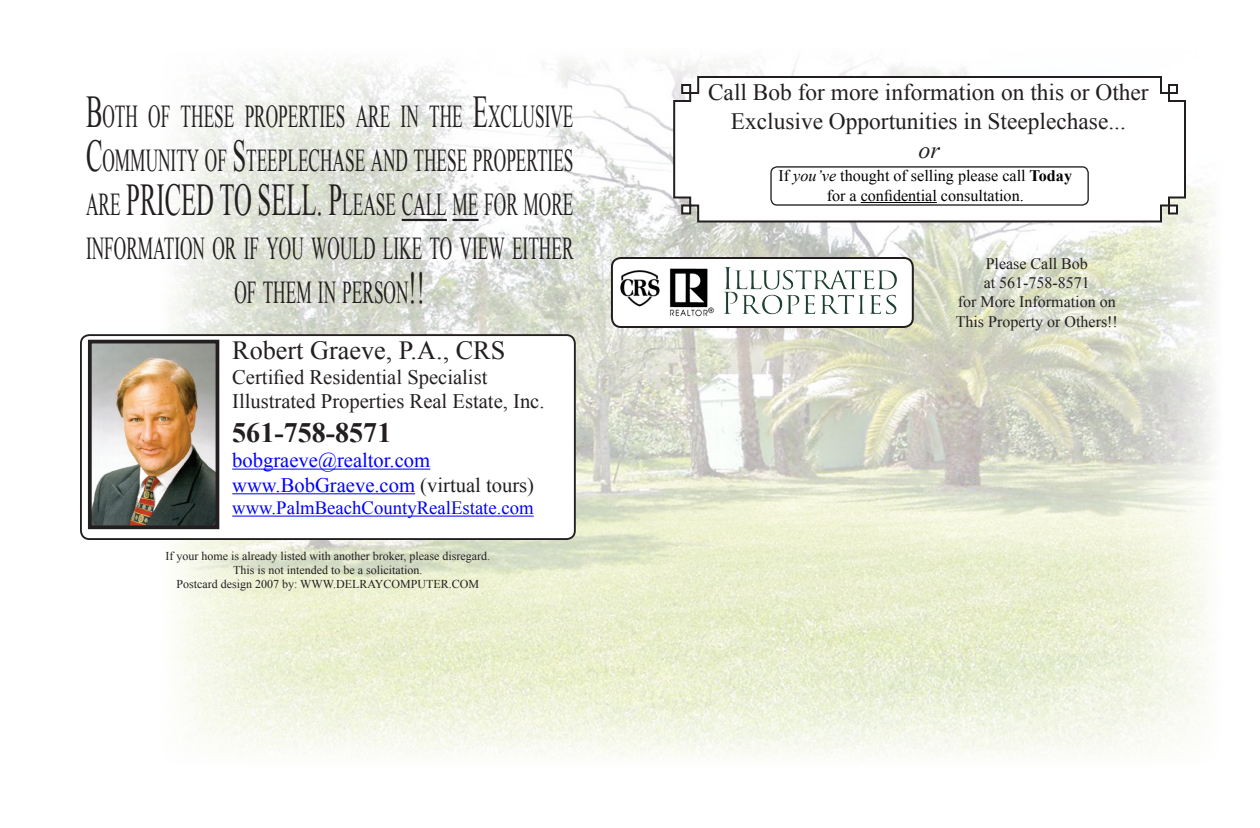
<style>
.page{position:relative;width:1260px;height:828px;background:#fff}
.page>*{position:absolute;margin:0;border:0;box-sizing:border-box;transform-origin:0 0}
.t1{font:45.6px "Times New Roman";color:#231f20;scale:.54 1}
.t2{font:31.8px/44px "Times New Roman";color:#231f20;scale:.54 1}
.t3{font:700 28px "Times New Roman";color:#231f20}
.t4{font:26.2px "Times New Roman";color:#231f20}
.t5{font:italic 24px "Times New Roman";color:#231f20}
.t6{font:23.4px/28.8px "Times New Roman";color:#231f20;text-align:center}
.t7{font:20.6px "Times New Roman";color:#231f20}
.t8{font:20.6px "Times New Roman";color:#00f}
.t9{font:18.8px "Times New Roman";color:#00f}
.t10{font:16.2px/19.4px "Times New Roman";color:#000;text-align:center}
.t11{font:16px "Times New Roman";color:#231f20}
.t12{font:12px "Times New Roman";color:#231f20}
.s1{font-size:45.6px}
.s2{font-size:31.8px}
.s3{color:#231f20}
.s4{font-style:italic}
.s5{font-weight:700}
</style>
<div class="page">
<img style="left:173px;top:60px;width:1041px;height:698px">
<div style="left:81px;top:335px;width:494px;height:204px;background:#fff;border-radius:8px"></div>
<div style="left:80px;top:334px;width:496px;height:206px;border:2px solid #231f20;border-radius:8px"></div>
<hr style="left:232px;top:469px;width:198px;height:1px;background:#00f">
<hr style="left:232px;top:493px;width:183px;height:1px;background:#00f">
<hr style="left:232px;top:516px;width:302px;height:1px;background:#00f">
<img style="left:93px;top:345px;width:121px;height:179px">
<div style="left:88px;top:340px;width:131px;height:189px;border:4px solid #231f20"></div>
<div style="left:612px;top:258px;width:301px;height:69px;background:#fff;border-radius:9px"></div>
<div style="left:611px;top:257px;width:303px;height:71px;border:2px solid #231f20;border-radius:9px"></div>
<img style="left:669px;top:268px;width:45px;height:49px">
<img style="left:620px;top:270px;width:40px;height:37px">
<img style="left:723px;top:267px;width:174px;height:48px">
<svg style="left:672px;top:75px;width:515px;height:149px"></svg>
<div style="left:771px;top:167px;width:317px;height:38px;background:#fff;border-radius:6px"></div>
<div style="left:770px;top:166px;width:319px;height:40px;border:1px solid #231f20;border-radius:6px"></div>
<hr style="left:861px;top:202px;width:76px;height:1px;background:#000">
<hr style="left:402px;top:219px;width:45px;height:2px;background:#231f20">
<hr style="left:453px;top:219px;width:26px;height:2px;background:#231f20">
<p class="t2" style="left:86px;top:94px;width:904px"><span class="s1">B</span>oth of these properties are in the <span class="s1">E</span>xclusive<br><span class="s1">C</span>ommunity of <span class="s1">S</span> teeplechase and these properties</p>
<p class="t1" style="left:86px;top:169px;width:103px"><span class="s2">are</span> PRICED</p>
<p class="t2" style="left:219px;top:182px;width:657px"><span class="s1">TO SELL . P</span>lease call me for more</p>
<p class="t2" style="left:86px;top:226px;width:904px">information or if you would like to view either</p>
<p class="t2" style="left:234px;top:270px;width:354px">of them in person<span class="s1">!!</span></p>
<p class="t4" style="left:232px;top:333px;width:275px">Robert Graeve, P.A., CRS</p>
<p class="t7" style="left:232px;top:363px;width:257px">Certified Residential Specialist</p>
<p class="t7" style="left:232px;top:388px;width:314px">Illustrated Properties Real Estate, Inc.</p>
<p class="t3" style="left:232px;top:413px;width:161px">561-758-8571</p>
<p class="t8" style="left:232px;top:446px;width:200px">bobgraeve@realtor.com</p>
<p class="t8" style="left:232px;top:471px;width:303px">www.BobGraeve.com <span class="s3">(virtual tours)</span></p>
<p class="t9" style="left:232px;top:495px;width:303px">www.PalmBeachCountyRealEstate.com</p>
<p class="t12" style="left:166px;top:548px;width:326px">If your home is already listed with another broker, please disregard.</p>
<p class="t12" style="left:233px;top:562px;width:191px">This is not intended to be a solicitation.</p>
<p class="t12" style="left:176px;top:576px;width:304px">Postcard design 2007 by: WWW.DELRAYCOMPUTER.COM</p>
<p class="t6" style="left:708px;top:78px;width:442px">Call Bob for more information on this or Other<br>Exclusive Opportunities in Steeplechase...</p>
<p class="t5" style="left:919px;top:133px;width:23px">or</p>
<p class="t10" style="left:778px;top:166px;width:295px">If <span class="s4">you’ve</span> thought of selling please call <span class="s5">Today </span>for a confidential consultation.</p>
<p class="t11" style="left:986px;top:253px;width:104px">Please Call Bob</p>
<p class="t11" style="left:984px;top:272px;width:108px">at 561-758-8571</p>
<p class="t11" style="left:958px;top:291px;width:159px">for More Information on</p>
<p class="t11" style="left:956px;top:311px;width:164px">This Property or Others!!</p>
</div>
